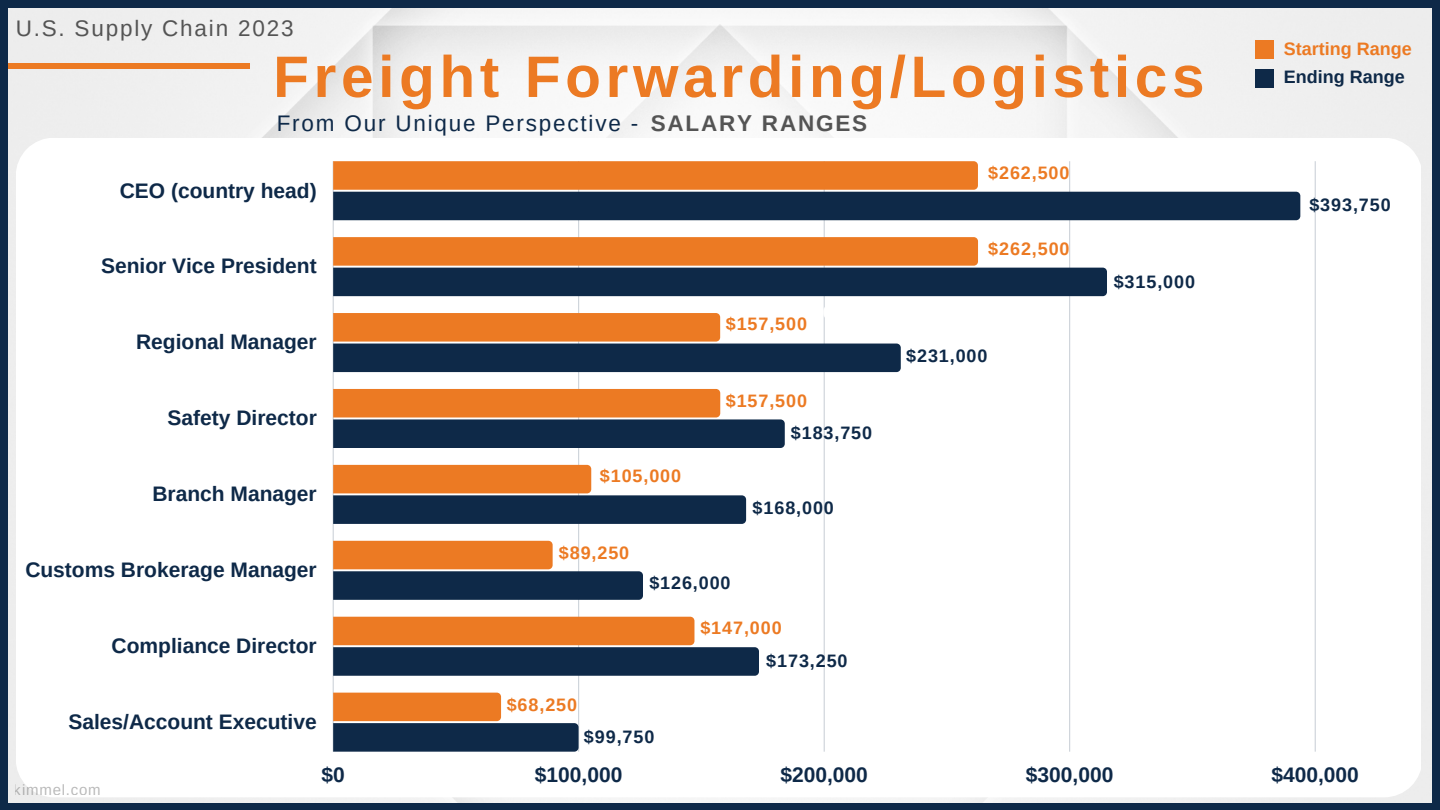
<style>
.page{position:relative;width:1440px;height:810px;background:#0e2948}
.page>*{position:absolute;margin:0;border:0;box-sizing:border-box;transform-origin:0 0}
.t1{font:700 58.5px "Arimo";letter-spacing:.08em;color:#ec7a23}
.t2{font:22.5px "Arimo";letter-spacing:.08em;color:#0e2948}
.t3{font:22.5px "Arimo";letter-spacing:.08em;color:#545454}
.t4{font:700 21px "Arimo";color:#0e2948}
.t5{font:700 18px "Arimo";letter-spacing:.05em;color:#0e2948}
.t6{font:700 18px "Arimo";letter-spacing:.05em;color:#ec7a23}
.t7{font:700 18px "Arimo";color:#ec7a23}
.t8{font:700 18px "Arimo";color:#0e2948}
.t9{font:15px "Arimo";letter-spacing:.05em;color:#737373}
.s1{font-weight:700;color:#545454}
</style>
<div class="page">
<div style="left:9px;top:8px;width:1423px;height:794px;background:#f1f1f1"></div>
<div style="left:16px;top:138px;width:1405px;height:659px;background:#fff"></div>
<svg style="left:333px;top:161px;width:983px;height:590px;fill:#fff"></svg>
<svg style="left:974px;top:161px;width:4px;height:29px"></svg>
<svg style="left:974px;top:237px;width:4px;height:29px"></svg>
<svg style="left:716px;top:313px;width:4px;height:29px"></svg>
<svg style="left:716px;top:389px;width:4px;height:29px"></svg>
<svg style="left:587px;top:465px;width:4px;height:28px"></svg>
<svg style="left:548px;top:541px;width:5px;height:28px"></svg>
<svg style="left:690px;top:617px;width:4px;height:28px"></svg>
<svg style="left:497px;top:693px;width:4px;height:28px"></svg>
<svg style="left:1296px;top:192px;width:4px;height:28px"></svg>
<svg style="left:1103px;top:268px;width:4px;height:28px"></svg>
<svg style="left:897px;top:344px;width:4px;height:28px"></svg>
<svg style="left:781px;top:419px;width:4px;height:29px"></svg>
<svg style="left:742px;top:495px;width:4px;height:29px"></svg>
<svg style="left:639px;top:571px;width:4px;height:29px"></svg>
<svg style="left:755px;top:647px;width:4px;height:29px"></svg>
<svg style="left:574px;top:723px;width:5px;height:28px"></svg>
<div style="left:9px;top:63px;width:241px;height:6px;background:#ec7a23"></div>
<div style="left:1255px;top:40px;width:19px;height:19px;background:#ec7a23"></div>
<div style="left:1255px;top:69px;width:19px;height:19px;background:#0e2948"></div>
<p class="t3" style="left:16px;top:16px;width:279px">U.S. Supply Chain 2023</p>
<h1 class="t1" style="left:273px;top:44px;width:933px">Freight Forwarding/Logistics</h1>
<p class="t2" style="left:277px;top:111px;width:592px">From Our Unique Perspective - <span class="s1">SALARY RANGES</span></p>
<p class="t4" style="left:120px;top:179px;width:198px">CEO (country head)</p>
<p class="t4" style="left:101px;top:254px;width:217px">Senior Vice President</p>
<p class="t4" style="left:136px;top:330px;width:182px">Regional Manager</p>
<p class="t4" style="left:168px;top:406px;width:151px">Safety Director</p>
<p class="t4" style="left:152px;top:482px;width:166px">Branch Manager</p>
<p class="t4" style="left:25px;top:558px;width:293px">Customs Brokerage Manager</p>
<p class="t4" style="left:112px;top:634px;width:207px">Compliance Director</p>
<p class="t4" style="left:68px;top:710px;width:250px">Sales/Account Executive</p>
<p class="t6" style="left:726px;top:314px;width:83px">$157,500</p>
<p class="t6" style="left:600px;top:466px;width:83px">$105,000</p>
<p class="t6" style="left:559px;top:543px;width:72px">$89,250</p>
<p class="t6" style="left:726px;top:391px;width:83px">$157,500</p>
<p class="t5" style="left:791px;top:423px;width:83px">$183,750</p>
<p class="t5" style="left:753px;top:497px;width:83px">$168,000</p>
<p class="t6" style="left:507px;top:695px;width:72px">$68,250</p>
<p class="t5" style="left:649px;top:572px;width:83px">$126,000</p>
<p class="t6" style="left:700px;top:618px;width:83px">$147,000</p>
<p class="t5" style="left:766px;top:651px;width:83px">$173,250</p>
<p class="t5" style="left:584px;top:727px;width:72px">$99,750</p>
<p class="t6" style="left:988px;top:162px;width:83px">$262,500</p>
<p class="t6" style="left:988px;top:239px;width:83px">$262,500</p>
<p class="t5" style="left:906px;top:345px;width:83px">$231,000</p>
<p class="t5" style="left:1114px;top:271px;width:83px">$315,000</p>
<p class="t7" style="left:1284px;top:39px;width:129px">Starting Range</p>
<p class="t8" style="left:1284px;top:67px;width:122px">Ending Range</p>
<p class="t5" style="left:1309px;top:194px;width:83px">$393,750</p>
<p class="t9" style="left:14px;top:781px;width:88px">kimmel.com</p>
<p class="t4" style="left:322px;top:763px;width:25px">$0</p>
<p class="t4" style="left:535px;top:763px;width:89px">$100,000</p>
<p class="t4" style="left:780px;top:763px;width:89px">$200,000</p>
<p class="t4" style="left:1026px;top:763px;width:89px">$300,000</p>
<p class="t4" style="left:1271px;top:763px;width:89px">$400,000</p>
</div>
